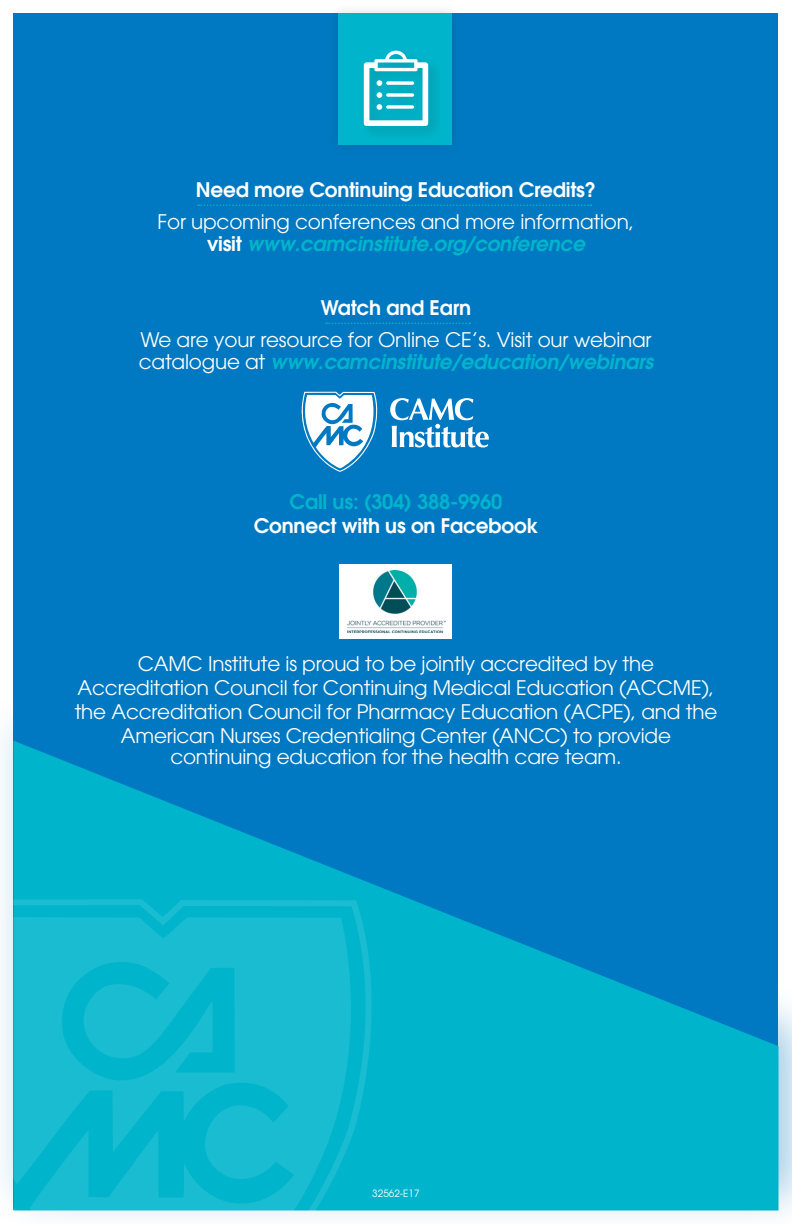
<style>
.page{position:relative;width:792px;height:1224px;background:#fff}
.page>*{position:absolute;margin:0;border:0;box-sizing:border-box;transform-origin:0 0}
.t1{font:20px/24px "Avant Garde";letter-spacing:-.01em;color:#fff;text-align:center}
.t2{font:600 20px "Avant Garde";letter-spacing:-.01em;color:#fff}
.t3{font:600 20px "Avant Garde";letter-spacing:-.01em;color:#00b5cb}
.t4{font:10px "Avant Garde";color:#fff}
.s1{font-weight:600}
.s2{font-weight:600;font-style:italic;color:#00b5cb}
</style>
<div class="page">
<div style="left:14px;top:14px;width:764px;height:1196px;background:#0079c2"></div>
<div style="left:0;top:688px;width:792px;height:536px;background:#0079c2;opacity:.4"></div>
<svg style="left:14px;top:741px;width:764px;height:469px;fill:#00b5cb"></svg>
<svg style="left:0;top:899px;width:380px;height:325px;background:#0fb9ce"></svg>
<svg style="left:0;top:917px;width:359px;height:307px;background:#22bed1"></svg>
<div style="left:327px;top:2px;width:136px;height:155px;background:#231f20;opacity:.15"></div>
<div style="left:338px;top:14px;width:114px;height:131px;background:#00b5cb"></div>
<svg style="left:390px;top:398px;width:99px;height:50px"></svg>
<svg style="left:301px;top:392px;width:77px;height:80px"></svg>
<div style="left:358px;top:46px;width:87px;height:96px;background:#231f20;opacity:.2"></div>
<svg style="left:364px;top:51px;width:64px;height:75px"></svg>
<svg style="left:198px;top:205px;width:394px;height:1px"></svg>
<svg style="left:326px;top:323px;width:144px;height:1px"></svg>
<div style="left:340px;top:564px;width:112px;height:75px;background:#fff"></div>
<img style="left:347px;top:570px;width:98px;height:63px">
<p class="t2" style="left:196px;top:176px;width:402px">Need more Continuing Education Credits?</p>
<p class="t1" style="left:158px;top:211px;width:478px;line-height:22px">For upcoming conferences and more information, <span class="s1">visit</span> <span class="s2">www.camcinstitute.org/conference</span></p>
<p class="t2" style="left:321px;top:295px;width:152px">Watch and Earn</p>
<p class="t1" style="left:139px;top:329px;width:516px;line-height:22px;text-align:left">We are your resource for Online CE’s. Visit our webinar catalogue at <span class="s2">www.camcinstitute/education/webinars</span></p>
<p class="t3" style="left:290px;top:489px;width:214px">Call us: (304) 388-9960</p>
<p class="t2" style="left:254px;top:513px;width:286px">Connect with us on Facebook</p>
<p class="t1" style="left:75px;top:652px;width:644px">CAMC Institute is proud to be jointly accredited by the Accreditation Council for Continuing Medical Education (ACCME), the Accreditation Council for Pharmacy Education (ACPE), and the American Nurses Credentialing Center (ANCC) to provide</p>
<p class="t1" style="left:170px;top:745px;width:453px">continuing education for the health care team.</p>
<p class="t4" style="left:372px;top:1187px;width:49px">32562-E17</p>
</div>
